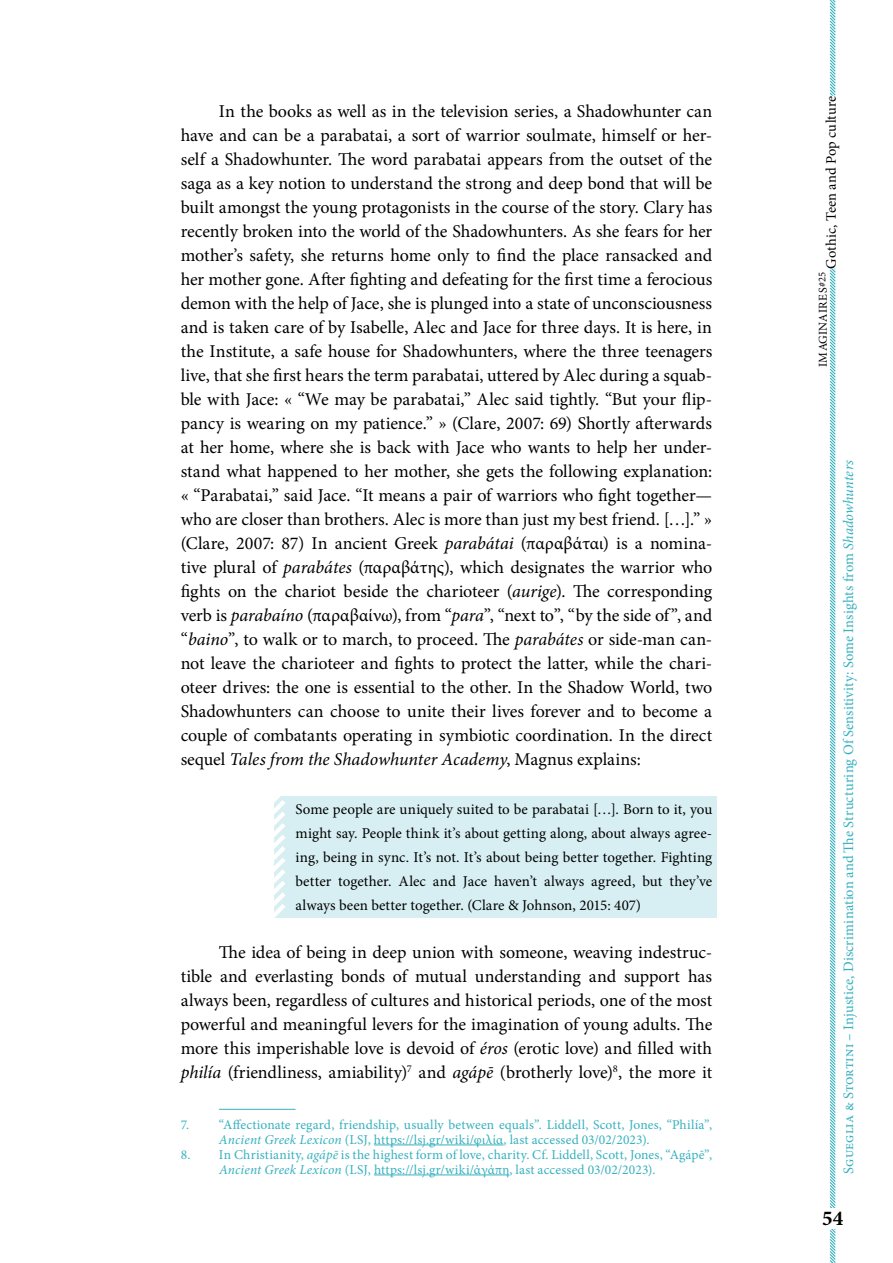
<style>
.page{position:relative;width:893px;height:1263px;background:#fff}
.page>*{position:absolute;margin:0;border:0;box-sizing:border-box;transform-origin:0 0}
.t1{font:700 21.15px "Minion Pro";color:#000}
.t2{font:18px/24px "Minion Pro";letter-spacing:-.01em;color:#000;text-align:justify}
.t3{font:15px/24px "Minion Pro";color:#000;text-align:justify}
.t4{font:14.55px "Minion Pro";letter-spacing:.01em;color:#36b1bf}
.t5{font:14.55px "Minion Pro";letter-spacing:.015em;color:#000}
.t6{font:13.5px/15px "Minion Pro";letter-spacing:.01em;color:#36b1bf}
.t7{font:12px "Minion Pro";letter-spacing:.025em;color:#000}
.s1{font-style:italic}
.s2{font-size:10.5px}
</style>
<div class="page">
<svg style="left:829px;top:0;width:7px;height:1263px"></svg>
<div style="left:824px;top:96px;width:27px;height:173px;background:#fff"></div>
<div style="left:823px;top:1208px;width:19px;height:21px;background:#fff"></div>
<div style="left:274px;top:796px;width:442px;height:122px;background:#d7eff2"></div>
<svg style="left:274px;top:796px;width:11px;height:122px"></svg>
<hr style="left:219px;top:1109px;width:77px;height:1px;background:#36b1bf">
<hr style="left:374px;top:1144px;width:130px;height:1px;background:#36b1bf">
<hr style="left:374px;top:1174px;width:135px;height:1px;background:#36b1bf">
<p class="t2" style="left:181px;top:100px;width:533px;text-indent:38px">In the books as well as in the television series, a Shadowhunter can have and can be a parabatai, a sort of warrior soulmate, himself or her&shy;self a Shadowhunter. The word parabatai appears from the outset of the saga as a key notion to understand the strong and deep bond that will be built amongst the young protagonists in the course of the story. Clary has recently broken into the world of the Shadowhunters. As she fears for her mother’s safety, she returns home only to find the place ransacked and her mother gone. After fighting and defeating for the first time a ferocious demon with the help of Jace, she is plunged into a state of unconsciousness and is taken care of by Isabelle, Alec and Jace for three days. It is here, in the Institute, a safe house for Shadowhunters, where the three teenagers live, that she first hears the term parabatai, uttered by Alec during a squab&shy;ble with Jace: « “We may be parabatai,” Alec said tightly. “But your flip&shy;pancy is wearing on my patience.” » (Clare, 2007: 69) Shortly afterwards at her home, where she is back with Jace who wants to help her under&shy;stand what happened to her mother, she gets the following explanation: « “Parabatai,” said Jace. “It means a pair of warriors who fight together— who are closer than brothers. Alec is more than just my best friend. […].” » (Clare, 2007: 87) In ancient Greek <span class="s1">parabátai</span> (παραβάται) is a nomina&shy;tive plural of <span class="s1">parabátes</span> (παραβάτης), which designates the warrior who fights on the chariot beside the charioteer (<span class="s1">aurige</span>). The corresponding verb is <span class="s1">parabaíno</span> (παραβαίνω), from “<span class="s1">para</span>”, “next to”, “by the side of”, and “<span class="s1">baino</span>”, to walk or to march, to proceed. The <span class="s1">parabátes</span> or side-man can&shy;not leave the charioteer and fights to protect the latter, while the chari&shy;oteer drives: the one is essential to the other. In the Shadow World, two Shadowhunters can choose to unite their lives forever and to become a couple of combatants operating in symbiotic coordination. In the direct sequel <span class="s1">Tales from the Shadowhunter Academy</span>, Magnus explains:</p>
<p class="t3" style="left:296px;top:797px;width:418px">Some people are uniquely suited to be parabatai […]. Born to it, you might say. People think it’s about getting along, about always agree&shy;ing, being in sync. It’s not. It’s about being better together. Fighting better together. Alec and Jace haven’t always agreed, but they’ve always been better together. (Clare &amp; Johnson, 2015: 407)</p>
<p class="t2" style="left:181px;top:940px;width:533px;text-indent:38px">The idea of being in deep union with someone, weaving indestruc&shy;tible and everlasting bonds of mutual understanding and support has always been, regardless of cultures and historical periods, one of the most powerful and meaningful levers for the imagination of young adults. The more this imperishable love is devoid of <span class="s1">éros</span> (erotic love) and filled with <span class="s1">philía</span> (friendliness, amiability)<sup>7</sup> and <span class="s1">agápē</span> (brotherly love)<sup>8</sup>, the more it</p>
<p class="t6" style="left:219px;top:1117px;width:495px;text-indent:-38px">7. “Affectionate regard, friendship, usually between equals”. Liddell, Scott, Jones, “Philía”,<br><span class="s1">Ancient Greek Lexicon</span> (LSJ, https://lsj.gr/wiki/φιλία, last accessed 03/02/2023).</p>
<p class="t6" style="left:219px;top:1147px;width:495px;text-indent:-38px">8. In Christianity, <span class="s1">agápē</span> is the highest form of love, charity. Cf. Liddell, Scott, Jones, “Agápē”,<br><span class="s1">Ancient Greek Lexicon</span> (LSJ, https://lsj.gr/wiki/ἀγάπη, last accessed 03/02/2023).</p>
<p class="t5" style="left:821px;top:269px;width:175px;rotate:-90deg">Gothic, Teen and Pop culture</p>
<p class="t7" style="left:815px;top:367px;width:96px;rotate:-90deg">IMAGINAIRES<span class="s2">#25</span></p>
<p class="t4" style="left:839px;top:1173px;width:715px;rotate:-90deg">Sgueglia &amp; Stortini – Injustice, Discrimination and The Structuring Of Sensitivity: Some Insights from <span class="s1">Shadowhunters</span></p>
<p class="t1" style="left:822px;top:1203px;width:23px">54</p>
</div>
